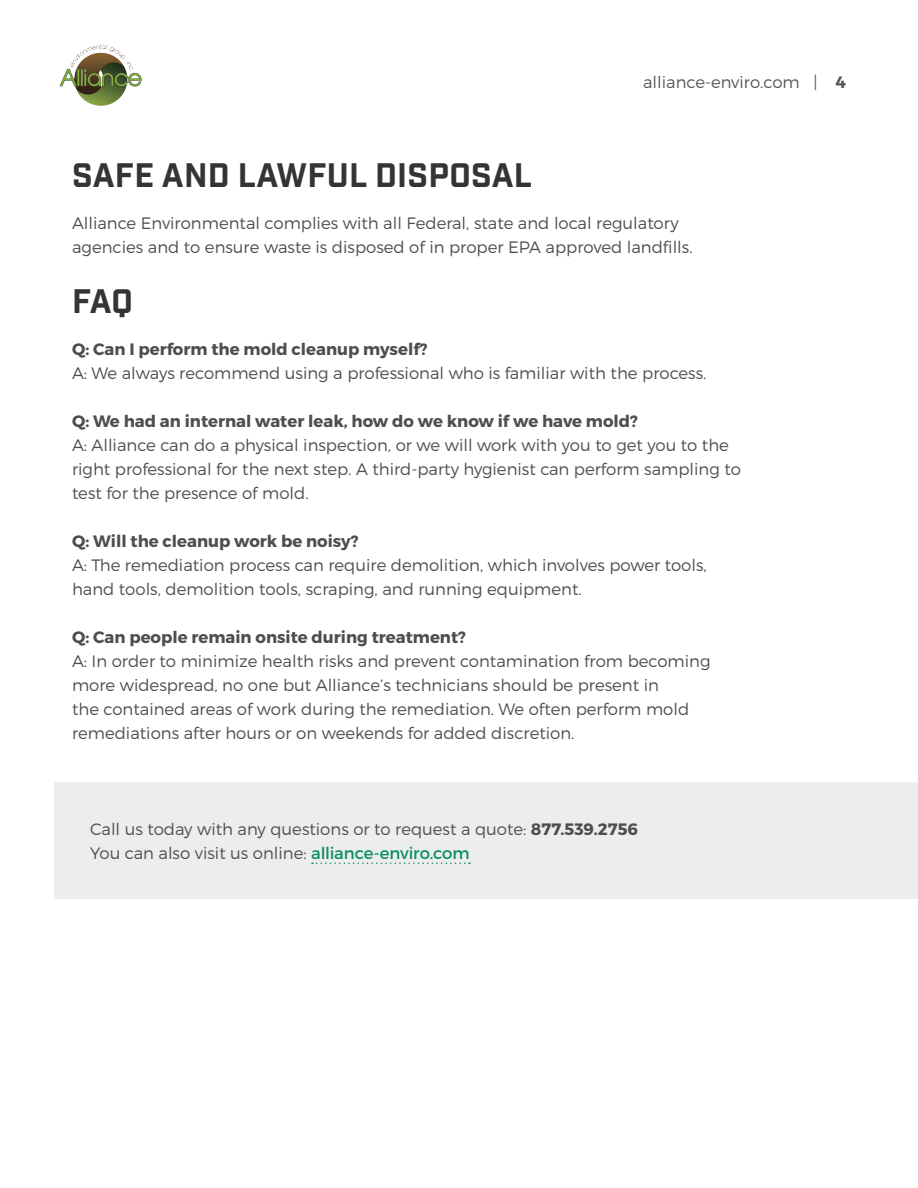
<style>
.page{position:relative;width:918px;height:1188px;background:#fff}
.page>*{position:absolute;margin:0;border:0;box-sizing:border-box;transform-origin:0 0}
.t1{font:700 33px "Industry";letter-spacing:.01em;color:#333434}
.t2{font:300 16.5px/24px "Montserrat";color:#514d4d}
.t3{font:700 16.5px "Montserrat";color:#514d4d}
.t4{font:300 16.5px "Montserrat";color:#57585a}
.s1{font-weight:700}
.s2{font-weight:400;color:#0c9061}
</style>
<div class="page">
<img style="left:59px;top:44px;width:83px;height:62px">
<div style="left:54px;top:783px;width:864px;height:92px;background:#ededed"></div>
<div style="left:54px;top:807px;width:864px;height:92px;background:#ededed"></div>
<svg style="left:312px;top:862px;width:158px;height:2px"></svg>
<p class="t4" style="left:643px;top:72px;width:204px">alliance-enviro.com | <span class="s1">4</span></p>
<p class="t1" style="left:72px;top:155px;width:462px">SAFE AND LAWFUL DISPOSAL</p>
<p class="t2" style="left:72px;top:211px;width:622px">Alliance Environmental complies with all Federal, state and local regulatory agencies and to ensure waste is disposed of in proper EPA approved landfills.</p>
<p class="t1" style="left:72px;top:281px;width:62px">FAQ</p>
<p class="t3" style="left:72px;top:339px;width:357px">Q: Can I perform the mold cleanup myself?</p>
<p class="t2" style="left:72px;top:361px;width:636px">A: We always recommend using a professional who is familiar with the process.</p>
<p class="t3" style="left:72px;top:411px;width:567px">Q: We had an internal water leak, how do we know if we have mold?</p>
<p class="t2" style="left:72px;top:433px;width:670px">A: Alliance can do a physical inspection, or we will work with you to get you to the right professional for the next step. A third-party hygienist can perform sampling to test for the presence of mold.</p>
<p class="t3" style="left:72px;top:531px;width:288px">Q: Will the cleanup work be noisy?</p>
<p class="t2" style="left:72px;top:553px;width:636px">A: The remediation process can require demolition, which involves power tools, hand tools, demolition tools, scraping, and running equipment.</p>
<p class="t3" style="left:72px;top:627px;width:396px">Q: Can people remain onsite during treatment?</p>
<p class="t2" style="left:72px;top:649px;width:640px">A: In order to minimize health risks and prevent contamination from becoming more widespread, no one but Alliance’s technicians should be present in<br>the contained areas of work during the remediation. We often perform mold remediations after hours or on weekends for added discretion.</p>
<p class="t2" style="left:90px;top:817px;width:549px">Call us today with any questions or to request a quote: <span class="s1">877.539.2756</span></p>
<p class="t2" style="left:90px;top:841px;width:381px">You can also visit us online: <span class="s2">alliance-enviro.com</span></p>
</div>
